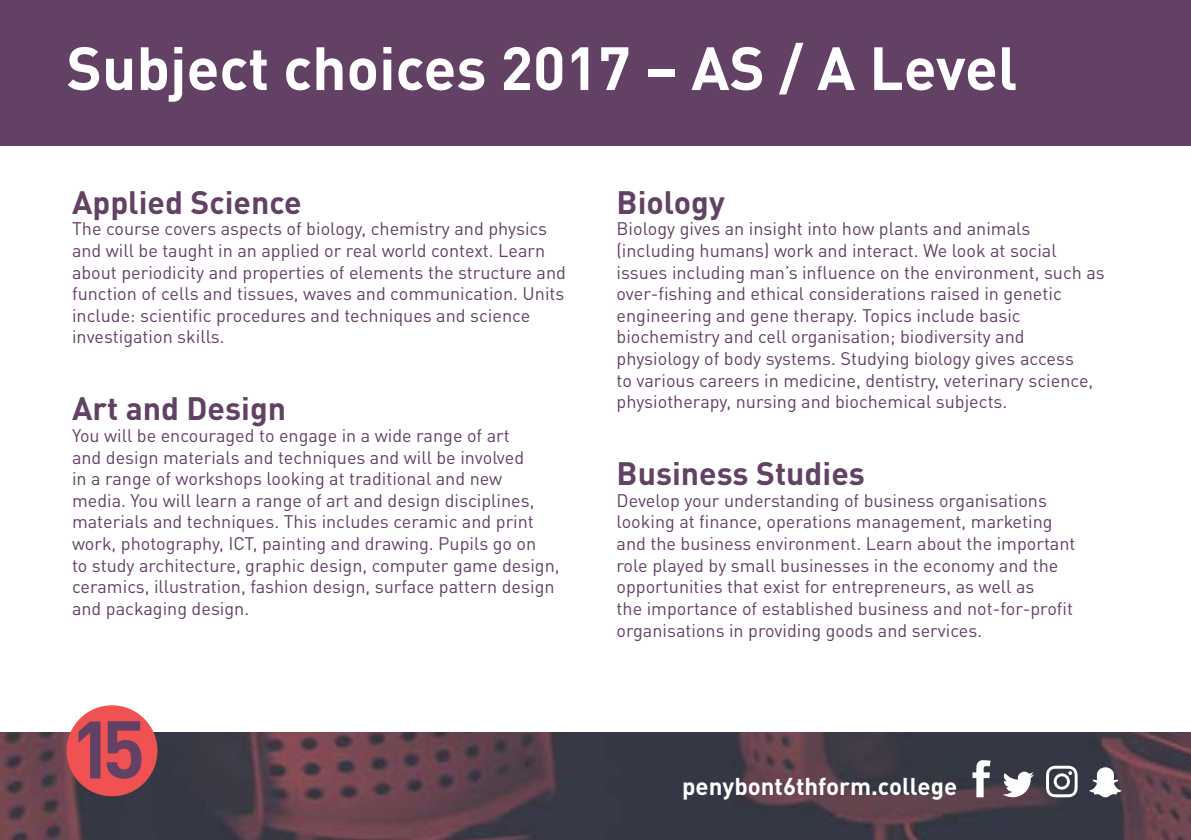
<style>
.page{position:relative;width:1191px;height:840px;background:#fff}
.page>*{position:absolute;margin:0;border:0;box-sizing:border-box;transform-origin:0 0}
.t1{font:700 60px "DINOT";color:#fff}
.t2{font:700 32px "DINOT";color:#624165}
.t3{font:700 24px "DINOT";color:#fff}
.t4{font:18px/21.6px "DINOT";color:#624165}
</style>
<div class="page">
<div style="left:0;top:0;width:1191px;height:145px;background:#624165"></div>
<img style="left:0;top:732px;width:1191px;height:107px">
<svg style="left:1089px;top:766px;width:32px;height:30px"></svg>
<svg style="left:972px;top:759px;width:18px;height:37px"></svg>
<svg style="left:1002px;top:771px;width:32px;height:29px"></svg>
<svg style="left:1046px;top:765px;width:31px;height:31px"></svg>
<div style="left:68px;top:706px;width:88px;height:88px;background:#f05153;border-radius:50%"></div>
<div style="left:67px;top:705px;width:90px;height:90px;border:2px solid #f05153;border-radius:50%"></div>
<svg style="left:79px;top:720px;width:62px;height:58px"></svg>
<h1 class="t1" style="left:67px;top:29px;width:952px">Subject choices 2017 – AS / A Level</h1>
<h2 class="t2" style="left:72px;top:181px;width:231px">Applied Science</h2>
<p class="t4" style="left:72px;top:217px;width:495px">The course covers aspects of biology, chemistry and physics and will be taught in an applied or real world context. Learn about periodicity and properties of elements the structure and function of cells and tissues, waves and communication. Units include: scientific procedures and techniques and science investigation skills.</p>
<h2 class="t2" style="left:72px;top:387px;width:216px">Art and Design</h2>
<p class="t4" style="left:72px;top:424px;width:489px">You will be encouraged to engage in a wide range of art<br>and design materials and techniques and will be involved<br>in a range of workshops looking at traditional and new media. You will learn a range of art and design disciplines, materials and techniques. This includes ceramic and print work, photography, ICT, painting and drawing. Pupils go on<br>to study architecture, graphic design, computer game design, ceramics, illustration, fashion design, surface pattern design and packaging design.</p>
<h2 class="t2" style="left:616px;top:181px;width:110px">Biology</h2>
<p class="t4" style="left:616px;top:217px;width:490px">Biology gives an insight into how plants and animals (including humans) work and interact. We look at social issues including man’s influence on the environment, such as over-fishing and ethical considerations raised in genetic engineering and gene therapy. Topics include basic biochemistry and cell organisation; biodiversity and physiology of body systems. Studying biology gives access<br>to various careers in medicine, dentistry, veterinary science, physiotherapy, nursing and biochemical subjects.</p>
<h2 class="t2" style="left:616px;top:452px;width:250px">Business Studies</h2>
<p class="t4" style="left:616px;top:489px;width:460px">Develop your understanding of business organisations looking at finance, operations management, marketing and the business environment. Learn about the important role played by small businesses in the economy and the opportunities that exist for entrepreneurs, as well as<br>the importance of established business and not-for-profit organisations in providing goods and services.</p>
<h3 class="t3" style="left:682px;top:769px;width:276px">penybont6thform.college</h3>
</div>
